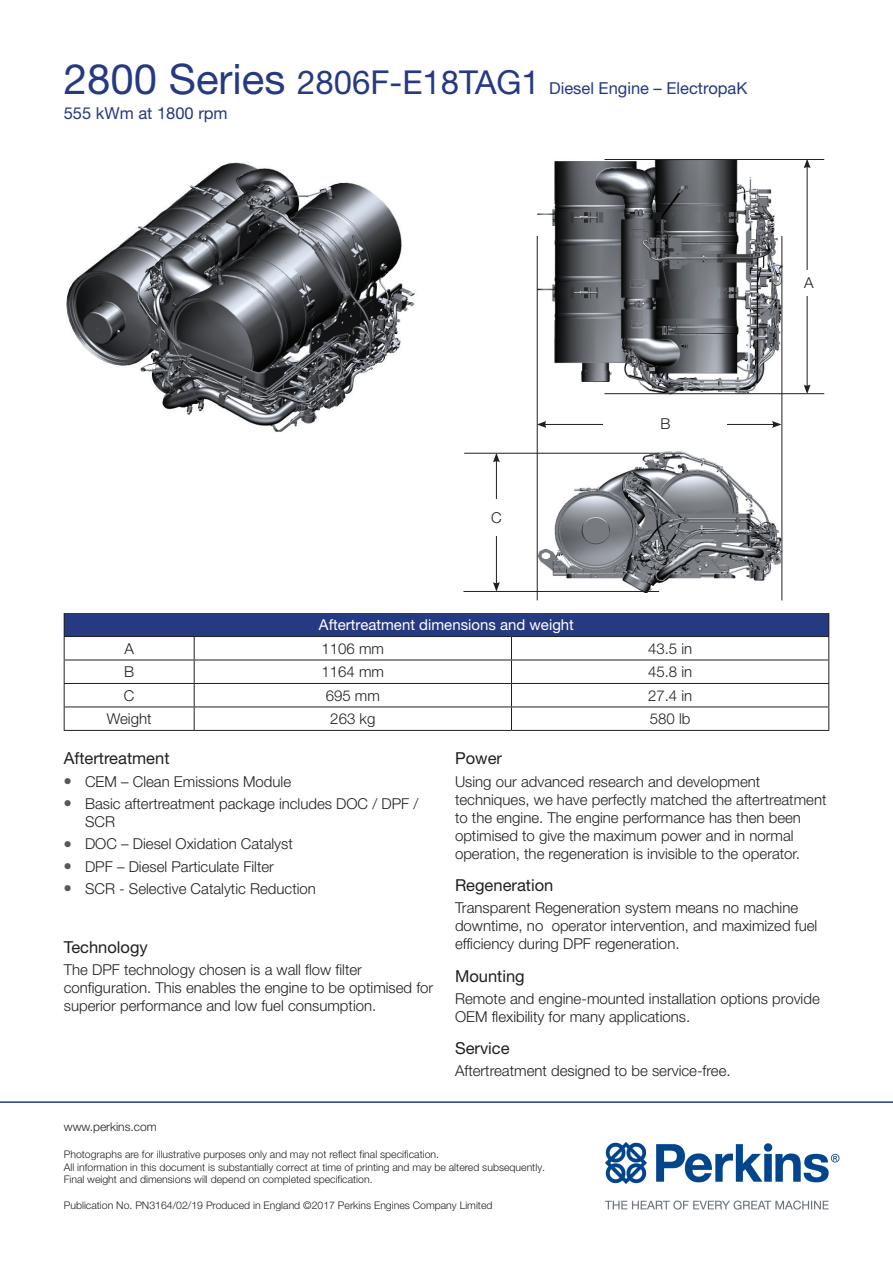
<style>
.page{position:relative;width:893px;height:1263px;background:#fff}
.page>*{position:absolute;margin:0;border:0;box-sizing:border-box;transform-origin:0 0}
.t1{font:16.5px/24.8px "Helvetica Neue LT Pro";color:#253a80}
.t2{font:16.5px "Helvetica Neue LT Pro";color:#231f20}
.t3{font:300 15px/18px "Helvetica Neue LT Pro";color:#231f20}
.t4{font:15px "Helvetica Neue LT Pro";color:#fff}
.t5{font:300 12px "Helvetica Neue LT Pro";color:#231f20}
.t6{font:300 10.5px/12.6px "Helvetica Neue LT Pro";color:#231f20}
.s1{font-size:42px}
.s2{font-size:33px}
.s3{color:#57585a}
</style>
<div class="page">
<img style="left:606px;top:1143px;width:234px;height:67px">
<img style="left:522px;top:160px;width:278px;height:432px">
<img style="left:66px;top:162px;width:349px;height:270px">
<hr style="left:537px;top:236px;width:1px;height:364px;background:#231f20">
<hr style="left:781px;top:236px;width:1px;height:364px;background:#231f20">
<hr style="left:544px;top:424px;width:230px;height:1px;background:#231f20">
<svg style="left:537px;top:421px;width:9px;height:7px"></svg>
<svg style="left:772px;top:421px;width:9px;height:7px"></svg>
<hr style="left:464px;top:453px;width:196px;height:1px;background:#231f20">
<hr style="left:496px;top:460px;width:1px;height:124px;background:#231f20">
<svg style="left:493px;top:453px;width:7px;height:9px"></svg>
<svg style="left:493px;top:582px;width:7px;height:9px"></svg>
<hr style="left:463px;top:591px;width:196px;height:1px;background:#231f20">
<hr style="left:604px;top:159px;width:220px;height:1px;background:#231f20">
<hr style="left:807px;top:166px;width:1px;height:221px;background:#231f20">
<svg style="left:804px;top:160px;width:7px;height:8px"></svg>
<svg style="left:804px;top:385px;width:7px;height:8px"></svg>
<hr style="left:604px;top:393px;width:220px;height:1px;background:#231f20">
<hr style="left:0;top:1101px;width:893px;height:2px;background:#253a80">
<div style="left:64px;top:613px;width:765px;height:23px;background:#253a80"></div>
<svg style="left:195px;top:637px;width:633px;height:93px"></svg>
<hr style="left:194px;top:660px;width:317px;height:1px;background:#231f20">
<hr style="left:511px;top:660px;width:318px;height:1px;background:#231f20">
<hr style="left:194px;top:683px;width:317px;height:1px;background:#231f20">
<hr style="left:511px;top:683px;width:318px;height:1px;background:#231f20">
<hr style="left:194px;top:706px;width:317px;height:1px;background:#231f20">
<hr style="left:511px;top:706px;width:318px;height:1px;background:#231f20">
<svg style="left:511px;top:637px;width:1px;height:93px"></svg>
<svg style="left:194px;top:637px;width:1px;height:93px"></svg>
<hr style="left:194px;top:730px;width:317px;height:1px;background:#231f20">
<hr style="left:511px;top:730px;width:318px;height:1px;background:#231f20">
<hr style="left:64px;top:730px;width:130px;height:1px;background:#231f20">
<hr style="left:64px;top:660px;width:130px;height:1px;background:#231f20">
<hr style="left:64px;top:683px;width:130px;height:1px;background:#231f20">
<hr style="left:64px;top:706px;width:130px;height:1px;background:#231f20">
<svg style="left:64px;top:613px;width:1px;height:117px"></svg>
<svg style="left:828px;top:613px;width:1px;height:117px"></svg>
<hr style="left:64px;top:636px;width:130px;height:1px;background:#231f20">
<hr style="left:194px;top:636px;width:317px;height:1px;background:#231f20">
<hr style="left:511px;top:636px;width:318px;height:1px;background:#231f20">
<div style="left:604px;top:418px;width:123px;height:12px;background:#fff"></div>
<div style="left:470px;top:500px;width:53px;height:36px;background:#fff"></div>
<div style="left:784px;top:270px;width:49px;height:26px;background:#fff"></div>
<p class="t1" style="left:64px;top:75px;width:685px"><span class="s1">2800 Series</span> <span class="s2">2806F-E18TAG1</span> Diesel Engine – ElectropaK<br>555 kWm at 1800 rpm</p>
<p class="t3" style="left:491px;top:508px;width:12px">C</p>
<p class="t4" style="left:319px;top:615px;width:257px">Aftertreatment dimensions and weight</p>
<p class="t3" style="left:660px;top:414px;width:12px">B</p>
<p class="t3" style="left:124px;top:639px;width:11px">A</p>
<p class="t3" style="left:322px;top:639px;width:64px">1106 mm</p>
<p class="t3" style="left:648px;top:639px;width:46px">43.5 in</p>
<p class="t3" style="left:124px;top:662px;width:12px">B</p>
<p class="t3" style="left:322px;top:662px;width:64px">1164 mm</p>
<p class="t3" style="left:648px;top:662px;width:46px">45.8 in</p>
<p class="t3" style="left:124px;top:686px;width:12px">C</p>
<p class="t3" style="left:326px;top:686px;width:56px">695 mm</p>
<p class="t3" style="left:648px;top:686px;width:46px">27.4 in</p>
<p class="t3" style="left:107px;top:709px;width:46px">Weight</p>
<p class="t3" style="left:330px;top:709px;width:47px">263 kg</p>
<p class="t3" style="left:650px;top:709px;width:42px">580 lb</p>
<p class="t3" style="left:804px;top:274px;width:11px">A</p>
<p class="t2" style="left:64px;top:748px;width:107px">Aftertreatment</p>
<p class="t3" style="left:64px;top:772px;width:229px"><span class="s3">●</span> CEM – Clean Emissions Module</p>
<p class="t3" style="left:85px;top:794px;width:335px;text-indent:-21px"><span class="s3">●</span> Basic aftertreatment package includes DOC / DPF /<br>SCR</p>
<p class="t3" style="left:64px;top:834px;width:231px"><span class="s3">●</span> DOC – Diesel Oxidation Catalyst</p>
<p class="t3" style="left:64px;top:857px;width:212px"><span class="s3">●</span> DPF – Diesel Particulate Filter</p>
<p class="t3" style="left:64px;top:879px;width:254px"><span class="s3">●</span> SCR - Selective Catalytic Reduction</p>
<p class="t2" style="left:64px;top:936px;width:86px">Technology</p>
<p class="t3" style="left:64px;top:960px;width:371px">The DPF technology chosen is a wall flow filter configuration. This enables the engine to be optimised for superior performance and low fuel consumption.</p>
<p class="t2" style="left:455px;top:748px;width:49px">Power</p>
<p class="t3" style="left:455px;top:772px;width:373px">Using our advanced research and development techniques, we have perfectly matched the aftertreatment to the engine. The engine performance has then been optimised to give the maximum power and in normal operation, the regeneration is invisible to the operator.</p>
<p class="t2" style="left:455px;top:875px;width:100px">Regeneration</p>
<p class="t3" style="left:455px;top:898px;width:364px">Transparent Regeneration system means no machine downtime, no operator intervention, and maximized fuel efficiency during DPF regeneration.</p>
<p class="t2" style="left:455px;top:965px;width:71px">Mounting</p>
<p class="t3" style="left:455px;top:989px;width:366px">Remote and engine-mounted installation options provide<br>OEM flexibility for many applications.</p>
<p class="t2" style="left:455px;top:1038px;width:56px">Service</p>
<p class="t3" style="left:455px;top:1062px;width:277px">Aftertreatment designed to be service-free.</p>
<p class="t5" style="left:64px;top:1119px;width:94px">www.perkins.com</p>
<p class="t6" style="left:64px;top:1148px;width:483px">Photographs are for illustrative purposes only and may not reflect final specification.<br>All information in this document is substantially correct at time of printing and may be altered subsequently.<br>Final weight and dimensions will depend on completed specification.</p>
<p class="t6" style="left:64px;top:1198px;width:430px">Publication No. PN3164/02/19 Produced in England ©2017 Perkins Engines Company Limited</p>
</div>
